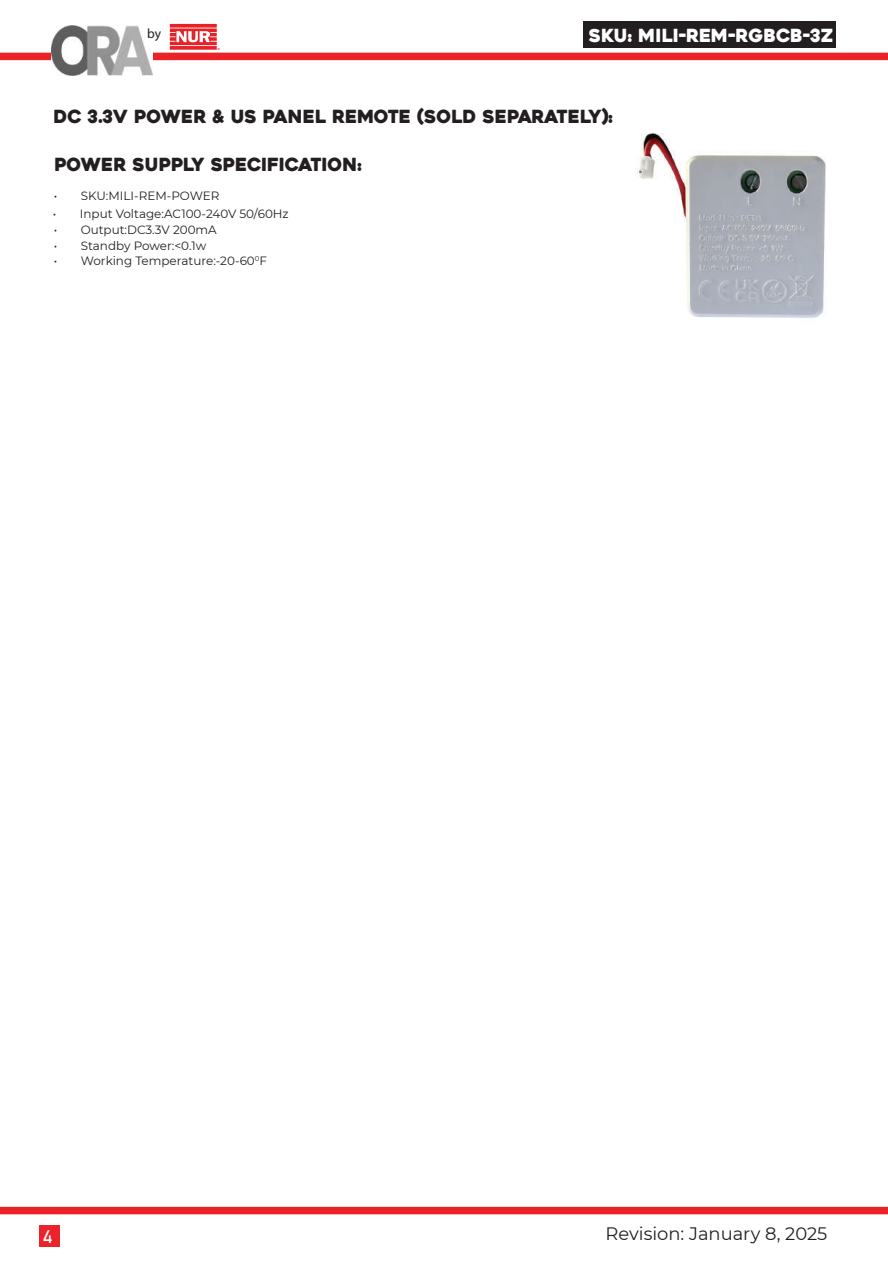
<style>
.page{position:relative;width:888px;height:1262px;background:#fff}
.page>*{position:absolute;margin:0;border:0;box-sizing:border-box;transform-origin:0 0}
.t1{font:18px "Heavitas";color:#231f20}
.t2{font:18px "Montserrat";color:#231f20}
.t3{font:18px "Heavitas";color:#fff}
.t4{font:18px "Bahnschrift";color:#fff}
.t5{font:13.5px "Myriad Pro";color:#231f20}
.t6{font:12px "Montserrat";color:#231f20}
.t7{font:700 3px "Montserrat";color:#ea2227;scale:1.08 1}
</style>
<div class="page">
<img style="left:635px;top:133px;width:191px;height:186px">
<div style="left:0;top:53px;width:888px;height:7px;background:#eb2329"></div>
<div style="left:0;top:1206px;width:888px;height:8px;background:#eb2329"></div>
<svg style="left:170px;top:24px;width:47px;height:26px"></svg>
<img style="left:51px;top:25px;width:101px;height:51px">
<div style="left:583px;top:21px;width:253px;height:26px;background:#231f20"></div>
<div style="left:39px;top:1225px;width:21px;height:21px;background:#eb232b"></div>
<p class="t5" style="left:147px;top:26px;width:15px">by</p>
<p class="t7" style="left:217px;top:47px;width:4px">®</p>
<h1 class="t3" style="left:589px;top:24px;width:246px">SKU: MILI-REM-RGBCB-3Z</h1>
<h1 class="t1" style="left:53px;top:106px;width:561px">DC 3.3V POWER &amp; US PANEL REMOTE (SOLD SEPARATELY):</h1>
<h1 class="t1" style="left:54px;top:154px;width:309px">POWER SUPPLY SPECIFICATION:</h1>
<p class="t6" style="left:53px;top:205px;width:237px">• Input Voltage:AC100-240V 50/60Hz</p>
<p class="t6" style="left:54px;top:222px;width:165px">• Output:DC3.3V 200mA</p>
<p class="t6" style="left:54px;top:237px;width:154px">• Standby Power:&lt;0.1w</p>
<p class="t6" style="left:54px;top:252px;width:215px">• Working Temperature:-20-60<sup>0</sup>F</p>
<p class="t6" style="left:54px;top:188px;width:167px">• SKU:MILI-REM-POWER</p>
<h1 class="t4" style="left:42px;top:1222px;width:12px">4</h1>
<h1 class="t2" style="left:605px;top:1221px;width:223px">Revision: January 8, 2025</h1>
</div>
